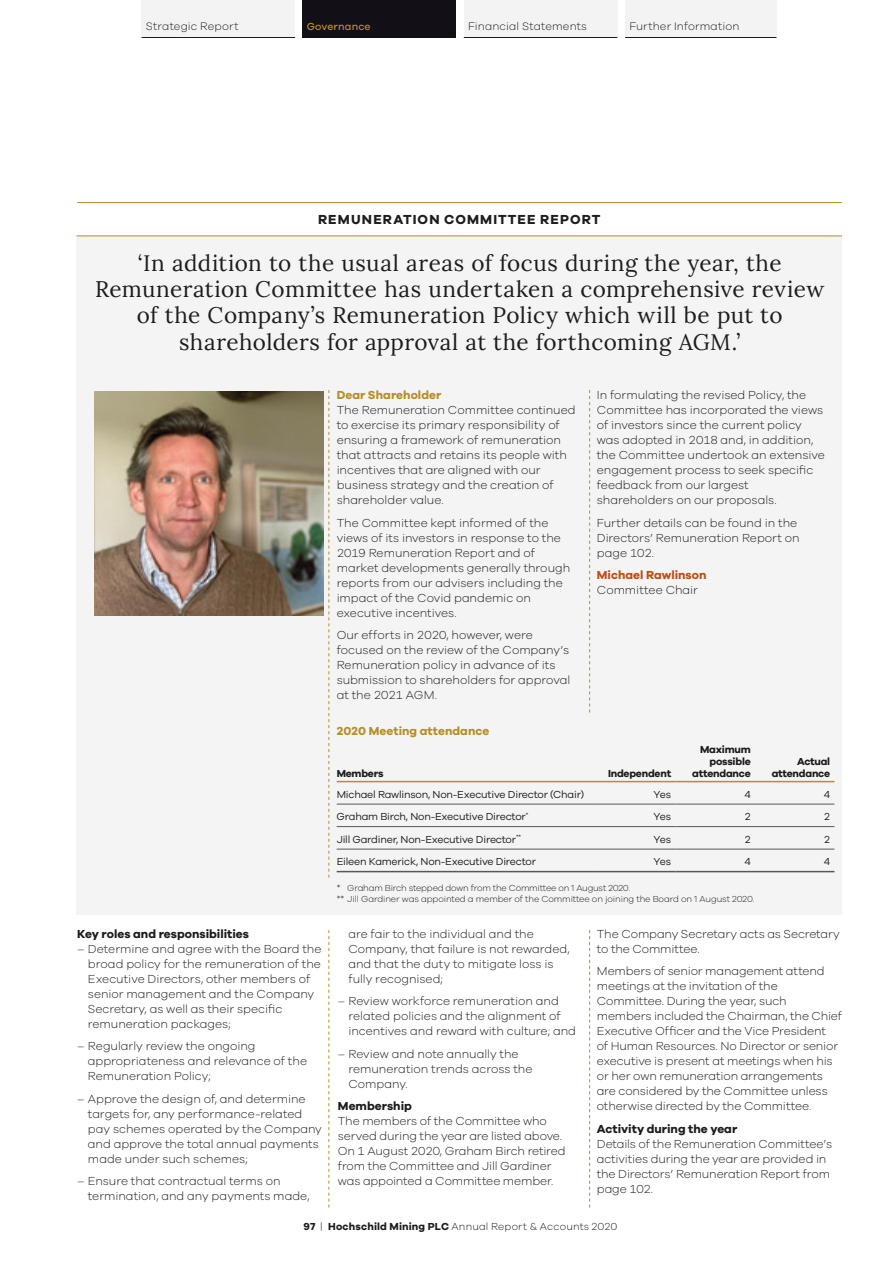
<style>
.page{position:relative;width:893px;height:1263px;background:#fff}
.page>*{position:absolute;margin:0;border:0;box-sizing:border-box;transform-origin:0 0}
.t1{font:22.5px/26.2px "Lora";letter-spacing:.015em;color:#1d1d1b;text-align:center}
.t2{font:700 13.5px "Galano Grotesque";letter-spacing:.08em;color:#1d1d1b}
.t3{font:300 12px/15px "Galano Grotesque";letter-spacing:-.005em;color:#1d1d1b}
.t4{font:700 12px "Galano Grotesque";color:#1d1d1b}
.t5{font:700 12px "Galano Grotesque";letter-spacing:.005em;color:#b58f28}
.t6{font:700 12px "Galano Grotesque";color:#bd4f18}
.t7{font:300 11.25px "Galano Grotesque";letter-spacing:.01em;color:#1d1d1b}
.t8{font:10.5px "Galano Grotesque";letter-spacing:-.02em;color:#1d1d1b}
.t9{font:700 10.5px/12px "Galano Grotesque";letter-spacing:-.02em;color:#1d1d1b;text-align:right}
.t10{font:300 10.5px "Galano Grotesque";letter-spacing:.015em;color:#1d1d1b}
.t11{font:500 10.5px "Galano Grotesque";letter-spacing:.015em;color:#b58f28}
.t12{font:300 9px/11.2px "Galano Grotesque";letter-spacing:-.01em;color:#1d1d1b}
.s1{font-weight:700}
</style>
<div class="page">
<div style="left:77px;top:235px;width:765px;height:680px;background:#f3f3f3"></div>
<hr style="left:77px;top:202px;width:765px;height:1px;background:#b58f28">
<hr style="left:77px;top:236px;width:765px;height:1px;background:#b58f28">
<img style="left:95px;top:392px;width:228px;height:223px">
<hr style="left:337px;top:804px;width:259px;height:1px;background:#575756">
<hr style="left:596px;top:804px;width:79px;height:1px;background:#575756">
<hr style="left:675px;top:804px;width:80px;height:1px;background:#575756">
<hr style="left:337px;top:826px;width:259px;height:1px;background:#575756">
<hr style="left:596px;top:826px;width:79px;height:1px;background:#575756">
<hr style="left:675px;top:826px;width:80px;height:1px;background:#575756">
<hr style="left:755px;top:826px;width:79px;height:1px;background:#575756">
<hr style="left:337px;top:849px;width:259px;height:1px;background:#575756">
<hr style="left:596px;top:849px;width:79px;height:1px;background:#575756">
<hr style="left:675px;top:849px;width:80px;height:1px;background:#575756">
<hr style="left:755px;top:849px;width:79px;height:1px;background:#575756">
<hr style="left:755px;top:804px;width:79px;height:1px;background:#575756">
<hr style="left:596px;top:781px;width:79px;height:1px;background:#b58f28">
<hr style="left:675px;top:781px;width:80px;height:1px;background:#b58f28">
<hr style="left:755px;top:781px;width:79px;height:1px;background:#b58f28">
<hr style="left:337px;top:781px;width:259px;height:1px;background:#b58f28">
<hr style="left:337px;top:871px;width:259px;height:1px;background:#575756">
<hr style="left:596px;top:871px;width:79px;height:1px;background:#575756">
<hr style="left:675px;top:871px;width:80px;height:1px;background:#575756">
<hr style="left:755px;top:871px;width:79px;height:1px;background:#575756">
<svg style="left:328px;top:390px;width:1px;height:487px"></svg>
<svg style="left:328px;top:930px;width:1px;height:277px"></svg>
<svg style="left:589px;top:390px;width:1px;height:322px"></svg>
<svg style="left:589px;top:930px;width:1px;height:277px"></svg>
<div style="left:142px;top:0;width:153px;height:38px;background:#f3f3f3"></div>
<div style="left:464px;top:0;width:153px;height:38px;background:#f3f3f3"></div>
<div style="left:302px;top:0;width:154px;height:38px;background:#130f17"></div>
<div style="left:625px;top:0;width:151px;height:38px;background:#f3f3f3"></div>
<hr style="left:464px;top:37px;width:153px;height:1px;background:#1d1d1b">
<hr style="left:625px;top:37px;width:151px;height:1px;background:#1d1d1b">
<hr style="left:142px;top:37px;width:153px;height:1px;background:#1d1d1b">
<p class="t7" style="left:146px;top:19px;width:94px">Strategic Report</p>
<p class="t11" style="left:307px;top:20px;width:65px">Governance</p>
<p class="t7" style="left:468px;top:19px;width:120px">Financial Statements</p>
<p class="t7" style="left:629px;top:19px;width:112px">Further Information</p>
<p class="t2" style="left:318px;top:211px;width:284px">REMUNERATION COMMITTEE REPORT</p>
<h1 class="t1" style="left:95px;top:248px;width:731px">‘In addition to the usual areas of focus during the year, the Remuneration Committee has undertaken a comprehensive review of the Company’s Remuneration Policy which will be put to shareholders for approval at the forthcoming AGM.’</h1>
<p class="t3" style="left:597px;top:387px;width:230px">In formulating the revised Policy, the Committee has incorporated the views of investors since the current policy was adopted in 2018 and, in addition, the Committee undertook an extensive engagement process to seek specific feedback from our largest shareholders on our proposals.</p>
<p class="t3" style="left:597px;top:515px;width:205px">Further details can be found in the<br>Directors’ Remuneration Report on page 102.</p>
<p class="t6" style="left:597px;top:568px;width:111px">Michael Rawlinson</p>
<p class="t3" style="left:597px;top:582px;width:103px">Committee Chair</p>
<p class="t5" style="left:337px;top:388px;width:106px">Dear Shareholder</p>
<p class="t3" style="left:337px;top:402px;width:241px">The Remuneration Committee continued to exercise its primary responsibility of ensuring a framework of remuneration that attracts and retains its people with incentives that are aligned with our business strategy and the creation of shareholder value.</p>
<p class="t3" style="left:337px;top:515px;width:235px">The Committee kept informed of the views of its investors in response to the 2019 Remuneration Report and of market developments generally through reports from our advisers including the impact of the Covid pandemic on executive incentives.</p>
<p class="t3" style="left:337px;top:627px;width:235px">Our efforts in 2020, however, were focused on the review of the Company’s Remuneration policy in advance of its submission to shareholders for approval at the 2021 AGM.</p>
<p class="t5" style="left:337px;top:724px;width:154px">2020 Meeting attendance</p>
<p class="t9" style="left:337px;top:767px;width:48px">Members</p>
<p class="t9" style="left:608px;top:767px;width:65px">Independent</p>
<p class="t9" style="left:692px;top:743px;width:60px">Maximum possible attendance</p>
<p class="t9" style="left:772px;top:755px;width:60px">Actual attendance</p>
<p class="t4" style="left:77px;top:926px;width:173px">Key roles and responsibilities</p>
<p class="t3" style="left:88px;top:941px;width:235px;text-indent:-11px">– Determine and agree with the Board the broad policy for the remuneration of the Executive Directors, other members of senior management and the Company Secretary, as well as their specific remuneration packages;</p>
<p class="t3" style="left:88px;top:1038px;width:221px;text-indent:-11px">– Regularly review the ongoing appropriateness and relevance of the<br>Remuneration Policy;</p>
<p class="t3" style="left:88px;top:1091px;width:235px;text-indent:-11px">– Approve the design of, and determine targets for, any performance-related pay schemes operated by the Company and approve the total annual payments made under such schemes;</p>
<p class="t3" style="left:88px;top:1173px;width:223px;text-indent:-11px">– Ensure that contractual terms on termination, and any payments made,</p>
<p class="t8" style="left:337px;top:788px;width:249px">Michael Rawlinson, Non-Executive Director (Chair)</p>
<p class="t8" style="left:654px;top:788px;width:19px">Yes</p>
<p class="t8" style="left:744px;top:788px;width:8px">4</p>
<p class="t8" style="left:824px;top:788px;width:8px">4</p>
<p class="t8" style="left:337px;top:810px;width:193px">Graham Birch, Non-Executive Director<sup>*</sup></p>
<p class="t8" style="left:654px;top:810px;width:19px">Yes</p>
<p class="t8" style="left:744px;top:810px;width:8px">2</p>
<p class="t8" style="left:824px;top:810px;width:8px">2</p>
<p class="t8" style="left:337px;top:833px;width:186px">Jill Gardiner, Non-Executive Director<sup>**</sup></p>
<p class="t8" style="left:654px;top:833px;width:19px">Yes</p>
<p class="t8" style="left:744px;top:833px;width:8px">2</p>
<p class="t8" style="left:824px;top:833px;width:8px">2</p>
<p class="t8" style="left:337px;top:855px;width:201px">Eileen Kamerick, Non-Executive Director</p>
<p class="t8" style="left:654px;top:855px;width:19px">Yes</p>
<p class="t8" style="left:744px;top:855px;width:8px">4</p>
<p class="t8" style="left:824px;top:855px;width:8px">4</p>
<p class="t12" style="left:337px;top:882px;width:419px">* Graham Birch stepped down from the Committee on 1 August 2020.<br>** Jill Gardiner was appointed a member of the Committee on joining the Board on 1 August 2020.</p>
<p class="t3" style="left:348px;top:926px;width:223px">are fair to the individual and the<br>Company, that failure is not rewarded, and that the duty to mitigate loss is fully recognised;</p>
<p class="t3" style="left:348px;top:993px;width:229px;text-indent:-11px">– Review workforce remuneration and related policies and the alignment of incentives and reward with culture; and</p>
<p class="t3" style="left:348px;top:1046px;width:186px;text-indent:-11px">– Review and note annually the remuneration trends across the<br>Company.</p>
<p class="t4" style="left:338px;top:1099px;width:76px">Membership</p>
<p class="t3" style="left:338px;top:1113px;width:229px">The members of the Committee who served during the year are listed above.<br>On 1 August 2020, Graham Birch retired from the Committee and Jill Gardiner was appointed a Committee member.</p>
<p class="t3" style="left:597px;top:926px;width:244px">The Company Secretary acts as Secretary to the Committee.</p>
<p class="t3" style="left:597px;top:963px;width:247px">Members of senior management attend meetings at the invitation of the Committee. During the year, such members included the Chairman, the Chief Executive Officer and the Vice President<br>of Human Resources. No Director or senior executive is present at meetings when his or her own remuneration arrangements are considered by the Committee unless otherwise directed by the Committee.</p>
<p class="t4" style="left:597px;top:1121px;width:142px">Activity during the year</p>
<p class="t3" style="left:597px;top:1136px;width:237px">Details of the Remuneration Committee’s activities during the year are provided in the Directors’ Remuneration Report from page 102.</p>
<p class="t10" style="left:303px;top:1220px;width:316px"><span class="s1">97</span> | <span class="s1">Hochschild Mining PLC</span> Annual Report &amp; Accounts 2020</p>
</div>
